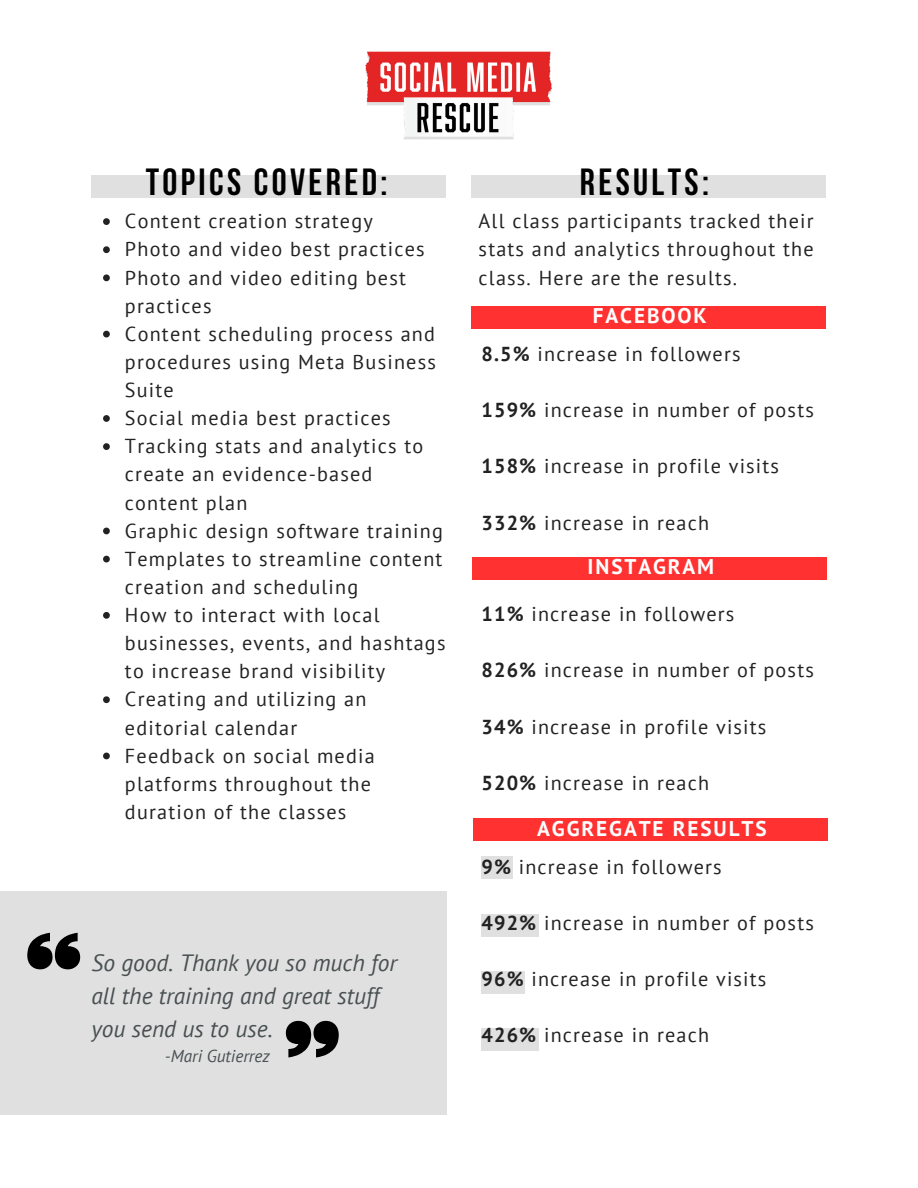
<style>
.page{position:relative;width:918px;height:1188px;background:#fff}
.page>*{position:absolute;margin:0;border:0;box-sizing:border-box;transform-origin:0 0}
.t1{font:700 37.65px "Bebas Neue";letter-spacing:.09em;color:#000}
.t2{font:italic 23.55px/32.7px "PT Sans";color:#495052}
.t3{font:700 21.15px "PT Sans";letter-spacing:.09em;color:#fff}
.t4{font:20.1px/28.2px "PT Sans";letter-spacing:.06em;color:#222}
.t5{font:italic 17.25px "PT Sans";color:#495052}
.s1{font-weight:700}
</style>
<div class="page">
<div style="left:91px;top:175px;width:354px;height:23px;background:#e0e0e0"></div>
<div style="left:471px;top:175px;width:355px;height:23px;background:#e0e0e0"></div>
<svg style="left:103px;top:218px;width:7px;height:7px"></svg>
<svg style="left:103px;top:246px;width:7px;height:7px"></svg>
<svg style="left:103px;top:274px;width:7px;height:7px"></svg>
<svg style="left:103px;top:331px;width:7px;height:6px"></svg>
<svg style="left:103px;top:415px;width:7px;height:7px"></svg>
<svg style="left:103px;top:443px;width:7px;height:7px"></svg>
<svg style="left:103px;top:528px;width:7px;height:6px"></svg>
<svg style="left:103px;top:556px;width:7px;height:6px"></svg>
<svg style="left:103px;top:612px;width:7px;height:7px"></svg>
<svg style="left:103px;top:696px;width:7px;height:7px"></svg>
<svg style="left:103px;top:753px;width:7px;height:6px"></svg>
<div style="left:481px;top:856px;width:32px;height:23px;background:#e0e0e0"></div>
<div style="left:471px;top:306px;width:355px;height:22px;background:#ff3131"></div>
<div style="left:472px;top:557px;width:355px;height:23px;background:#ff3131"></div>
<div style="left:473px;top:818px;width:355px;height:23px;background:#ff3131"></div>
<div style="left:481px;top:914px;width:57px;height:22px;background:#e0e0e0"></div>
<div style="left:481px;top:971px;width:43px;height:23px;background:#e0e0e0"></div>
<div style="left:481px;top:1028px;width:57px;height:23px;background:#e0e0e0"></div>
<img style="left:365px;top:51px;width:187px;height:147px">
<div style="left:0;top:891px;width:447px;height:224px;background:#e0e0e0"></div>
<svg style="left:27px;top:933px;width:53px;height:36px"></svg>
<svg style="left:286px;top:1021px;width:53px;height:36px"></svg>
<h1 class="t1" style="left:146px;top:166px;width:243px">TOPICS COVERED:</h1>
<p class="t4" style="left:125px;top:207px;width:322px">Content creation strategy<br>Photo and video best practices<br>Photo and video editing best practices<br>Content scheduling process and procedures using Meta Business<br>Suite<br>Social media best practices<br>Tracking stats and analytics to create an evidence-based content plan<br>Graphic design software training<br>Templates to streamline content creation and scheduling<br>How to interact with local businesses, events, and hashtags to increase brand visibility<br>Creating and utilizing an editorial calendar<br>Feedback on social media platforms throughout the duration of the classes</p>
<p class="t2" style="left:92px;top:946px;width:307px">So good. Thank you so much for all the training and great stuff you send us to use.</p>
<p class="t5" style="left:165px;top:1045px;width:107px">-Mari Gutierrez</p>
<h1 class="t1" style="left:580px;top:166px;width:131px">RESULTS:</h1>
<p class="t4" style="left:479px;top:207px;width:337px;text-align:justify">All class participants tracked their stats and analytics throughout the class. Here are the results.</p>
<p class="t3" style="left:593px;top:301px;width:115px">FACEBOOK</p>
<p class="t4" style="left:481px;top:339px;width:261px"><span class="s1">8.5%</span> increase in followers</p>
<p class="t4" style="left:481px;top:396px;width:334px"><span class="s1">159%</span> increase in number of posts</p>
<p class="t4" style="left:481px;top:452px;width:299px"><span class="s1">158%</span> increase in profile visits</p>
<p class="t4" style="left:481px;top:508px;width:229px"><span class="s1">332%</span> increase in reach</p>
<p class="t3" style="left:588px;top:553px;width:128px">INSTAGRAM</p>
<p class="t4" style="left:481px;top:600px;width:255px"><span class="s1">11%</span> increase in followers</p>
<p class="t4" style="left:481px;top:656px;width:334px"><span class="s1">826%</span> increase in number of posts</p>
<p class="t4" style="left:481px;top:712px;width:287px"><span class="s1">34%</span> increase in profile visits</p>
<p class="t4" style="left:481px;top:768px;width:229px"><span class="s1">520%</span> increase in reach</p>
<p class="t3" style="left:537px;top:814px;width:231px">AGGREGATE RESULTS</p>
<p class="t4" style="left:481px;top:852px;width:242px"><span class="s1">9%</span> increase in followers</p>
<p class="t4" style="left:481px;top:908px;width:334px"><span class="s1">492%</span> increase in number of posts</p>
<p class="t4" style="left:481px;top:964px;width:287px"><span class="s1">96%</span> increase in profile visits</p>
<p class="t4" style="left:481px;top:1021px;width:229px"><span class="s1">426%</span> increase in reach</p>
</div>
